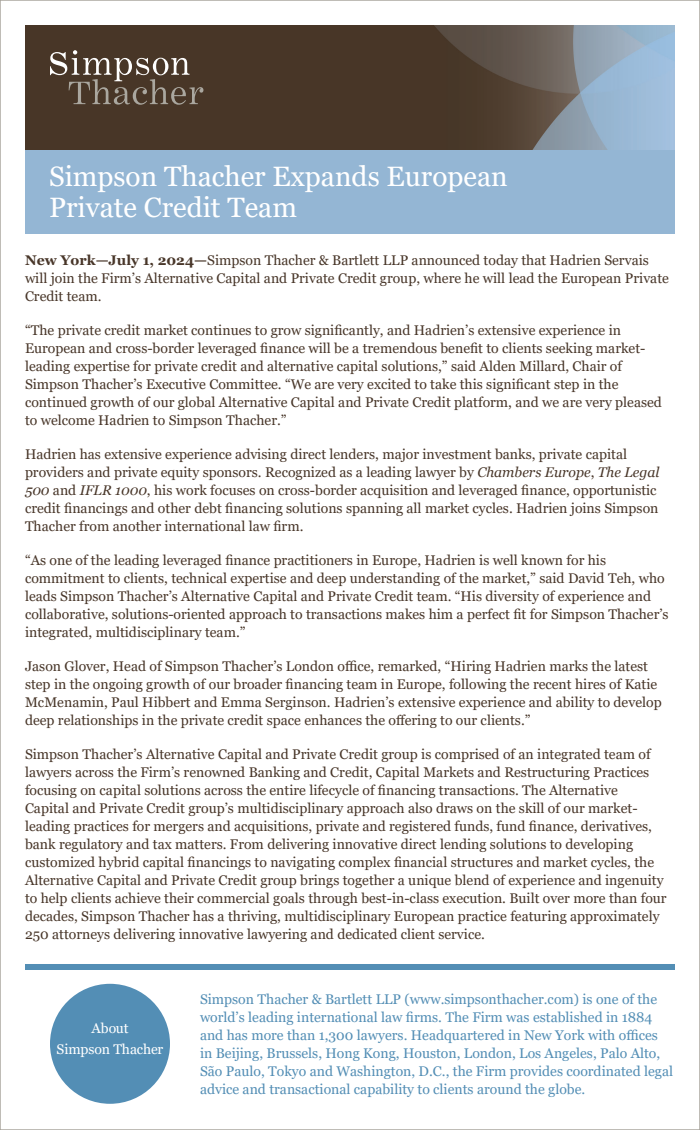
<style>
.page{position:relative;width:700px;height:1130px;background:#fff}
.page>*{position:absolute;margin:0;border:0;box-sizing:border-box;transform-origin:0 0}
.t1{font:28px/31px "Georgia";color:#fff}
.ST_Text_14_20{font:14px/18px "Georgia";color:#483629}
.ST_Text_11_14{font:14px/18px "Georgia";color:#538eb5}
.t2{font:14px "Georgia";letter-spacing:-.005em;color:#fff}
.s1{font-weight:700}
.s2{font-style:italic}
</style>
<div class="page">
<div style="left:25px;top:964px;width:650px;height:6px;background:#538eb5"></div>
<div style="left:50px;top:984px;width:120px;height:120px;background:#538eb5;border-radius:50%"></div>
<img style="left:25px;top:25px;width:650px;height:125px">
<svg style="left:50px;top:50px;width:153px;height:55px;background:#635447"></svg>
<div style="left:25px;top:150px;width:650px;height:84px;background:#94b6d4"></div>
<p class="t1" style="left:49px;top:162px;width:460px">Simpson Thacher Expands European<br>Private Credit Team</p>
<p class="ST_Text_14_20" style="left:25px;top:251px;width:645px"><span class="s1">New York—July 1, 2024—</span>Simpson Thacher &amp; Bartlett LLP announced today that Hadrien Servais will join the Firm’s Alternative Capital and Private Credit group, where he will lead the European Private<br>Credit team.</p>
<p class="ST_Text_14_20" style="left:25px;top:321px;width:638px">“The private credit market continues to grow significantly, and Hadrien’s extensive experience in European and cross-border leveraged finance will be a tremendous benefit to clients seeking market&shy;leading expertise for private credit and alternative capital solutions,” said Alden Millard, Chair of Simpson Thacher’s Executive Committee. “We are very excited to take this significant step in the continued growth of our global Alternative Capital and Private Credit platform, and we are very pleased to welcome Hadrien to Simpson Thacher.”</p>
<p class="ST_Text_14_20" style="left:25px;top:445px;width:636px">Hadrien has extensive experience advising direct lenders, major investment banks, private capital providers and private equity sponsors. Recognized as a leading lawyer by <span class="s2">Chambers Europe</span>, <span class="s2">The Legal 500</span> and <span class="s2">IFLR 1000</span>, his work focuses on cross-border acquisition and leveraged finance, opportunistic credit financings and other debt financing solutions spanning all market cycles. Hadrien joins Simpson Thacher from another international law firm.</p>
<p class="ST_Text_14_20" style="left:25px;top:551px;width:645px">“As one of the leading leveraged finance practitioners in Europe, Hadrien is well known for his commitment to clients, technical expertise and deep understanding of the market,” said David Teh, who leads Simpson Thacher’s Alternative Capital and Private Credit team. “His diversity of experience and collaborative, solutions-oriented approach to transactions makes him a perfect fit for Simpson Thacher’s integrated, multidisciplinary team.”</p>
<p class="ST_Text_14_20" style="left:25px;top:657px;width:638px">Jason Glover, Head of Simpson Thacher’s London office, remarked, “Hiring Hadrien marks the latest step in the ongoing growth of our broader financing team in Europe, following the recent hires of Katie McMenamin, Paul Hibbert and Emma Serginson. Hadrien’s extensive experience and ability to develop deep relationships in the private credit space enhances the offering to our clients.”</p>
<p class="ST_Text_14_20" style="left:25px;top:745px;width:643px">Simpson Thacher’s Alternative Capital and Private Credit group is comprised of an integrated team of lawyers across the Firm’s renowned Banking and Credit, Capital Markets and Restructuring Practices focusing on capital solutions across the entire lifecycle of financing transactions. The Alternative<br>Capital and Private Credit group’s multidisciplinary approach also draws on the skill of our market&shy;leading practices for mergers and acquisitions, private and registered funds, fund finance, derivatives, bank regulatory and tax matters. From delivering innovative direct lending solutions to developing customized hybrid capital financings to navigating complex financial structures and market cycles, the Alternative Capital and Private Credit group brings together a unique blend of experience and ingenuity to help clients achieve their commercial goals through best-in-class execution. Built over more than four decades, Simpson Thacher has a thriving, multidisciplinary European practice featuring approximately 250 attorneys delivering innovative lawyering and dedicated client service.</p>
<p class="t2" style="left:91px;top:1020px;width:39px">About</p>
<p class="t2" style="left:57px;top:1040px;width:108px">Simpson Thacher</p>
<p class="ST_Text_11_14" style="left:200px;top:991px;width:475px">Simpson Thacher &amp; Bartlett LLP (www.simpsonthacher.com) is one of the world’s leading international law firms. The Firm was established in 1884 and has more than 1,300 lawyers. Headquartered in New York with offices in Beijing, Brussels, Hong Kong, Houston, London, Los Angeles, Palo Alto, São Paulo, Tokyo and Washington, D.C., the Firm provides coordinated legal advice and transactional capability to clients around the globe.</p>
</div>
